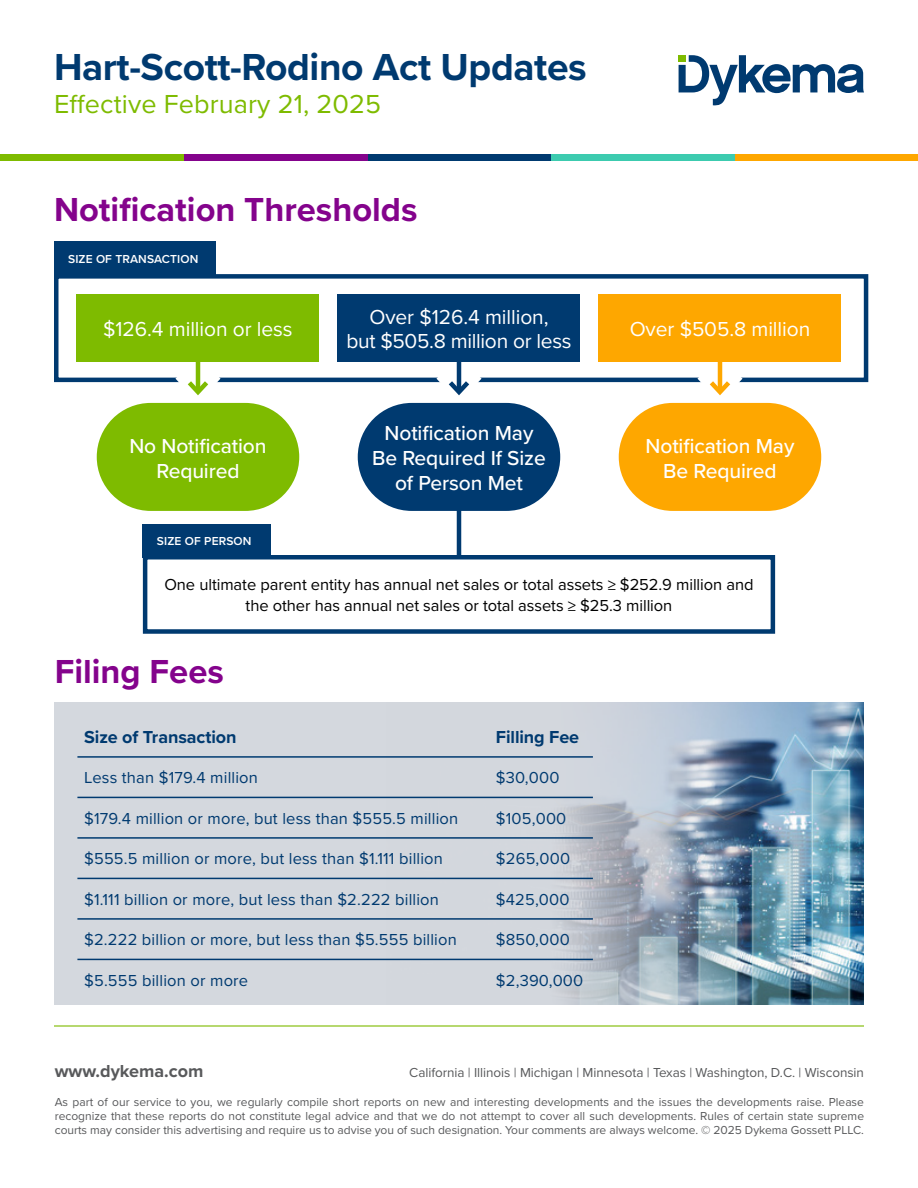
<style>
.page{position:relative;width:918px;height:1188px;background:#fff}
.page>*{position:absolute;margin:0;border:0;box-sizing:border-box;transform-origin:0 0}
.Answer{font:700 39px "Proxima Nova";letter-spacing:-.01em;color:#003a70}
.t1{font:700 34.5px "Proxima Nova";color:#84038c}
.Answer-2{font:27px "Proxima Nova";letter-spacing:.005em;color:#7ebb00}
.section_header{font:500 21px/25.2px "Proxima Nova";letter-spacing:-.005em;color:#fff;text-align:center}
.section_header-2{font:21px/24px "Proxima Nova";letter-spacing:-.005em;color:#fff;text-align:center}
.section_header-3{font:700 18px "Proxima Nova";letter-spacing:-.005em;color:#003a70}
.t2{font:700 18px "Proxima Nova";color:#58595b}
.section_header-4{font:16.5px "Proxima Nova";letter-spacing:.01em;color:#003a70}
.section_header-5{font:16.5px/21px "Proxima Nova";letter-spacing:-.005em;color:#000;text-align:center}
.t3{font:13.5px "Proxima Nova";letter-spacing:-.005em;color:#58595b}
.t4{font:12px/14.2px "Proxima Nova";color:#58595b;text-align:justify}
.t5{font:600 12px "Proxima Nova";letter-spacing:.01em;color:#fff}
</style>
<div class="page">
<div style="left:54px;top:274px;width:814px;height:108px;border:4px solid #003a70"></div>
<svg style="left:161px;top:362px;width:74px;height:41px"></svg>
<div style="left:97px;top:403px;width:202px;height:108px;background:#7ebb00;border-radius:54px"></div>
<div style="left:55px;top:702px;width:809px;height:303px;background:#d4d8de"></div>
<img style="left:387px;top:702px;width:477px;height:303px">
<svg style="left:683px;top:362px;width:74px;height:41px"></svg>
<svg style="left:422px;top:362px;width:74px;height:41px"></svg>
<hr style="left:457px;top:499px;width:4px;height:68px;background:#003a70">
<div style="left:76px;top:294px;width:244px;height:68px;background:#7ebb00"></div>
<div style="left:145px;top:557px;width:628px;height:75px;background:#fff"></div>
<div style="left:143px;top:555px;width:632px;height:79px;border:4px solid #003a70"></div>
<div style="left:598px;top:294px;width:244px;height:68px;background:#fea700"></div>
<hr style="left:77px;top:756px;width:516px;height:2px;background:#003a70">
<hr style="left:77px;top:797px;width:516px;height:1px;background:#003a70">
<hr style="left:77px;top:837px;width:516px;height:2px;background:#003a70">
<hr style="left:77px;top:878px;width:516px;height:1px;background:#003a70">
<hr style="left:77px;top:918px;width:516px;height:2px;background:#003a70">
<hr style="left:77px;top:959px;width:516px;height:1px;background:#003a70">
<svg style="left:679px;top:55px;width:185px;height:50px"></svg>
<div style="left:358px;top:403px;width:202px;height:108px;background:#003a70;border-radius:54px"></div>
<div style="left:619px;top:403px;width:202px;height:108px;background:#fea700;border-radius:54px"></div>
<div style="left:0;top:154px;width:184px;height:7px;background:#7ebb00"></div>
<div style="left:184px;top:154px;width:184px;height:7px;background:#84038c"></div>
<div style="left:368px;top:154px;width:183px;height:7px;background:#003a70"></div>
<div style="left:551px;top:154px;width:184px;height:7px;background:#3ccbaf"></div>
<div style="left:735px;top:154px;width:183px;height:7px;background:#fea700"></div>
<div style="left:54px;top:242px;width:162px;height:33px;background:#003a70"></div>
<div style="left:143px;top:524px;width:128px;height:34px;background:#003a70"></div>
<div style="left:338px;top:294px;width:242px;height:68px;background:#003a70"></div>
<hr style="left:54px;top:1025px;width:810px;height:2px;background:#7ebb00">
<p class="Answer" style="left:54px;top:38px;width:534px">Hart-Scott-Rodino Act Updates</p>
<p class="Answer-2" style="left:54px;top:84px;width:329px">Effective February 21, 2025</p>
<p class="t1" style="left:54px;top:184px;width:365px">Notification Thresholds</p>
<p class="t5" style="left:68px;top:250px;width:132px">SIZE OF TRANSACTION</p>
<p class="section_header-2" style="left:103px;top:316px;width:191px">$126.4 million or less</p>
<p class="section_header" style="left:129px;top:432px;width:139px">No Notification<br>Required</p>
<p class="t5" style="left:157px;top:532px;width:96px">SIZE OF PERSON</p>
<p class="section_header-2" style="left:346px;top:304px;width:227px">Over $126.4 million,<br>but $505.8 million or less</p>
<p class="section_header" style="left:372px;top:420px;width:175px">Notification May<br>Be Required If Size of Person Met</p>
<p class="section_header-2" style="left:630px;top:316px;width:182px">Over $505.8 million</p>
<p class="section_header" style="left:646px;top:432px;width:150px">Notification May<br>Be Required</p>
<p class="section_header-5" style="left:164px;top:574px;width:591px">One ultimate parent entity has annual net sales or total assets ≥ $252.9 million and the other has annual net sales or total assets ≥ $25.3 million</p>
<p class="t1" style="left:55px;top:646px;width:171px">Filing Fees</p>
<p class="section_header-3" style="left:84px;top:723px;width:154px">Size of Transaction</p>
<p class="section_header-3" style="left:496px;top:723px;width:85px">Filling Fee</p>
<p class="section_header-4" style="left:84px;top:765px;width:175px">Less than $179.4 million</p>
<p class="section_header-4" style="left:496px;top:765px;width:65px">$30,000</p>
<p class="section_header-4" style="left:84px;top:806px;width:376px">$179.4 million or more, but less than $555.5 million</p>
<p class="section_header-4" style="left:496px;top:806px;width:72px">$105,000</p>
<p class="section_header-4" style="left:84px;top:846px;width:360px">$555.5 million or more, but less than $1.111 billion</p>
<p class="section_header-4" style="left:496px;top:846px;width:76px">$265,000</p>
<p class="section_header-4" style="left:84px;top:887px;width:356px">$1.111 billion or more, but less than $2.222 billion</p>
<p class="section_header-4" style="left:496px;top:887px;width:75px">$425,000</p>
<p class="section_header-4" style="left:84px;top:927px;width:374px">$2.222 billion or more, but less than $5.555 billion</p>
<p class="section_header-4" style="left:496px;top:927px;width:75px">$850,000</p>
<p class="section_header-4" style="left:84px;top:968px;width:166px">$5.555 billion or more</p>
<p class="section_header-4" style="left:496px;top:968px;width:89px">$2,390,000</p>
<p class="t2" style="left:55px;top:1058px;width:150px">www.dykema.com</p>
<p class="t3" style="left:409px;top:1062px;width:456px">California | Illinois | Michigan | Minnesota | Texas | Washington, D.C. | Wisconsin</p>
<p class="t4" style="left:55px;top:1094px;width:811px">As part of our service to you, we regularly compile short reports on new and interesting developments and the issues the developments raise. Please recognize that these reports do not constitute legal advice and that we do not attempt to cover all such developments. Rules of certain state supreme courts may consider this advertising and require us to advise you of such designation. Your comments are always welcome. © 2025 Dykema Gossett PLLC.</p>
</div>
